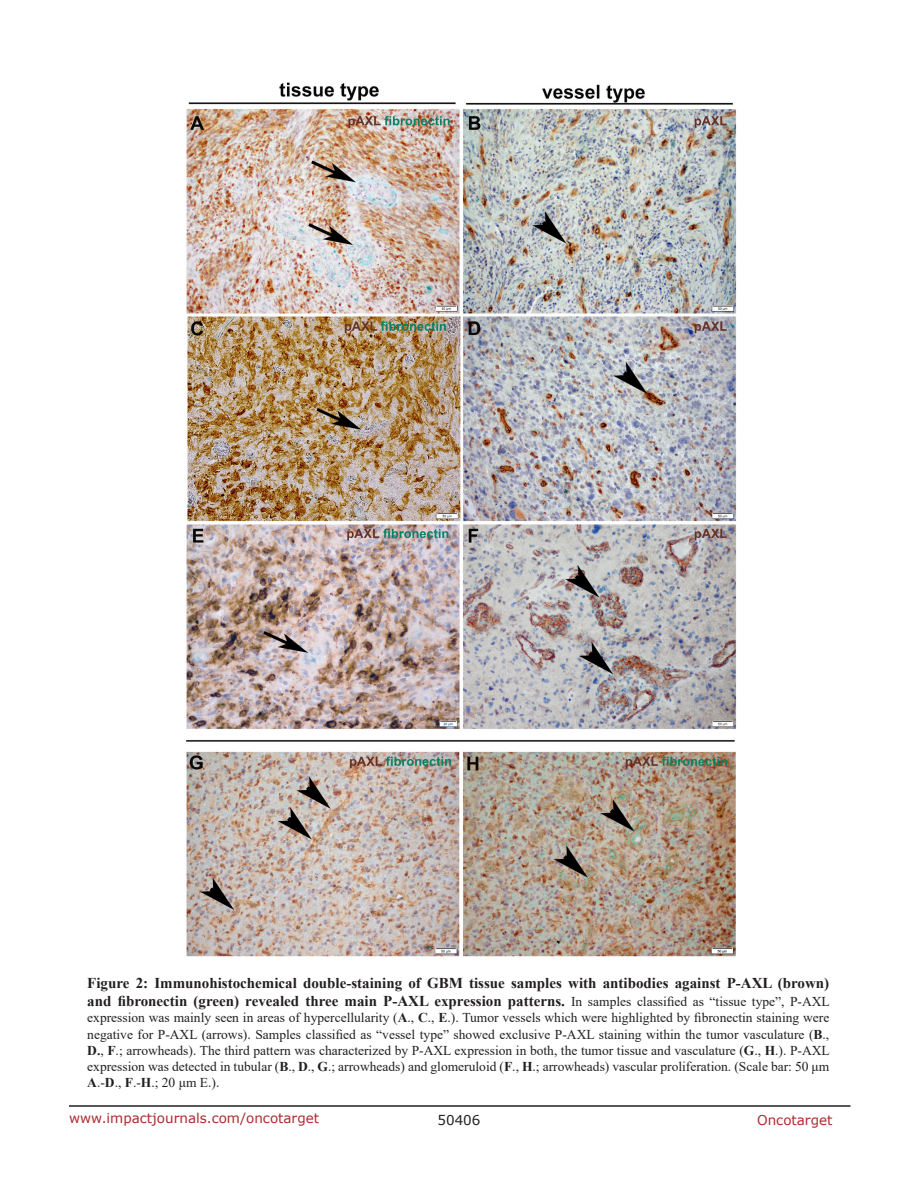
<style>
.page{position:relative;width:918px;height:1188px;background:#fff}
.page>*{position:absolute;margin:0;border:0;box-sizing:border-box;transform-origin:0 0}
.FigureText{font:700 15px/18px "Times New Roman";color:#231f20}
.FigureText-2{font:13.5px/16.2px "Times New Roman";color:#221f22;text-align:justify}
.t1{font:13.5px "Verdana";color:#ac2b31}
.t2{font:13.5px "Verdana";color:#221f22}
.s1{color:#221f22}
.s2{font-weight:400;font-size:13.5px;color:#221f22}
.s3{font-weight:700}
</style>
<div class="page">
<hr style="left:69px;top:1105px;width:781px;height:2px;background:#231f20">
<img style="left:186px;top:82px;width:551px;height:875px">
<p class="FigureText" style="left:87px;top:974px;width:744px"><span class="s1">Figure 2:</span> Immunohistochemical double-staining of GBM tissue samples with antibodies against P-AXL (brown) and fibronectin (green) revealed three main P-AXL expression patterns. <span class="s2">In samples classified as “tissue type”, P-AXL</span></p>
<p class="FigureText-2" style="left:87px;top:1009px;width:744px">expression was mainly seen in areas of hypercellularity (<span class="s3">A</span>., <span class="s3">C</span>., <span class="s3">E</span>.). Tumor vessels which were highlighted by fibronectin staining were negative for P-AXL (arrows). Samples classified as “vessel type” showed exclusive P-AXL staining within the tumor vasculature (<span class="s3">B</span>., <span class="s3">D.</span>, <span class="s3">F</span>.; arrowheads). The third pattern was characterized by P-AXL expression in both, the tumor tissue and vasculature (<span class="s3">G</span>., <span class="s3">H</span>.). P-AXL expression was detected in tubular (<span class="s3">B</span>., <span class="s3">D</span>., <span class="s3">G</span>.; arrowheads) and glomeruloid (<span class="s3">F</span>., <span class="s3">H</span>.; arrowheads) vascular proliferation. (Scale bar: 50 μm <span class="s3">A</span>.-<span class="s3">D</span>., <span class="s3">F</span>.-<span class="s3">H</span>.; 20 μm E.).</p>
<p class="t1" style="left:69px;top:1109px;width:252px">www.impactjournals.com/oncotarget</p>
<p class="t2" style="left:438px;top:1111px;width:44px">50406</p>
<p class="t1" style="left:757px;top:1111px;width:77px">Oncotarget</p>
</div>
